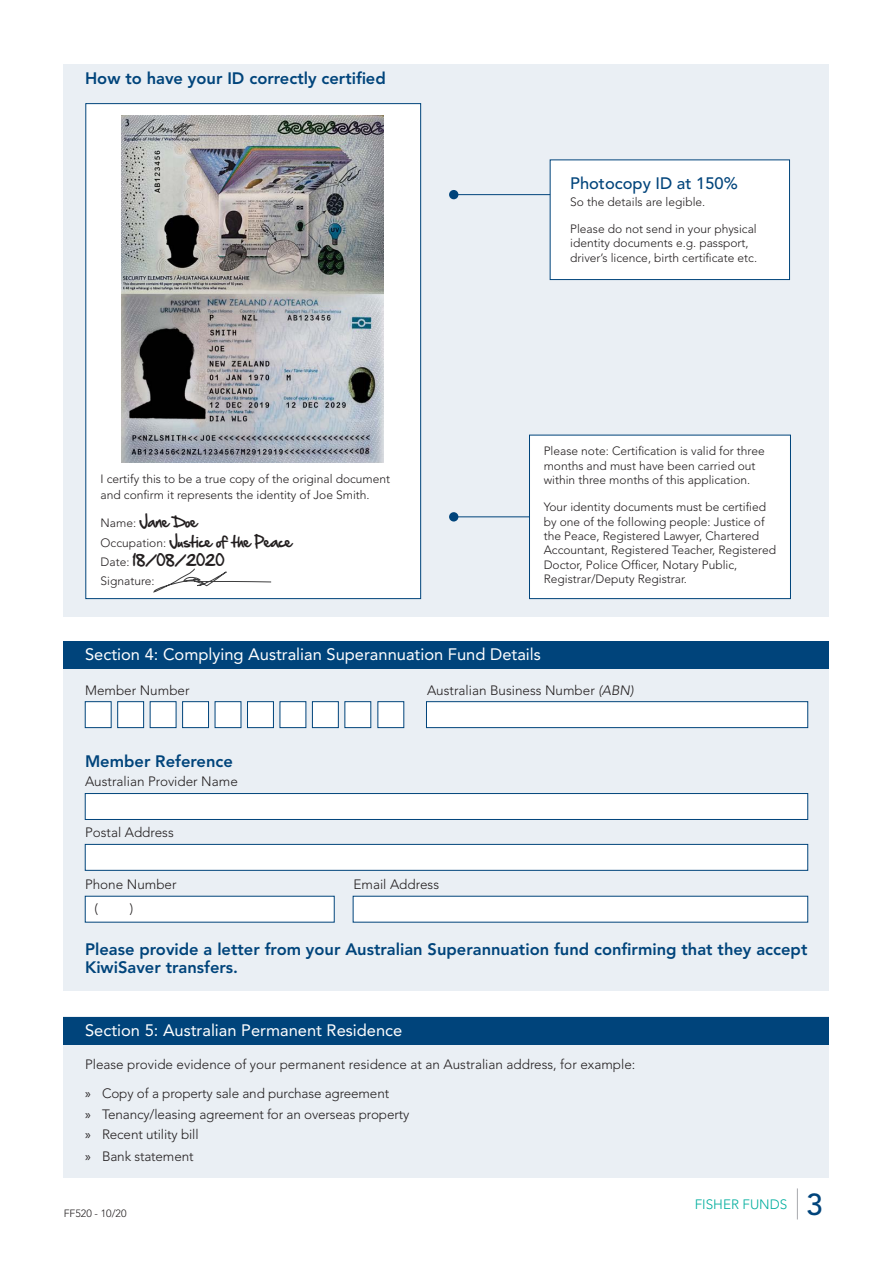
<style>
.page{position:relative;width:893px;height:1263px;background:#fff}
.page>*{position:absolute;margin:0;border:0;box-sizing:border-box;transform-origin:0 0}
.t1{font:500 30px "Avenir";color:#00447b}
.Field_Text{font:800 16.5px/18px "Avenir";color:#00447b}
.Section_Heading{font:16.5px "Avenir";color:#fff}
.Secondary_Sub_Headin{font:800 16.5px "Avenir";color:#00447b}
.Secondary_Sub_Headin-2{font:500 16.5px "Avenir";color:#00447b}
.Field_Text-2{font:300 13.5px "Avenir";color:#231f20}
.Body_Text{font:13.5px "Hand Of Sean";color:#231f20}
.t2{font:300 13.5px "Avenir";color:#00ae9e}
.Body_Text-2{font:300 13.5px "Avenir";color:#231f20}
.Body_Text-3{font:300 12px/14.4px "Avenir";color:#231f20}
.t3{font:300 10.5px "Avenir";color:#231f20}
.s1{font-family:"Avenir";font-weight:300;font-size:12px}
.s2{font-style:italic}
.s3{font-family:"Myriad Pro";font-weight:400}
</style>
<div class="page">
<hr style="left:797px;top:1188px;width:1px;height:31px;background:#a8a9ad">
<div style="left:64px;top:641px;width:765px;height:349px;background:#eaeff4"></div>
<div style="left:64px;top:641px;width:765px;height:27px;background:#00447b"></div>
<svg style="left:150px;top:701px;width:26px;height:27px"></svg>
<svg style="left:182px;top:701px;width:27px;height:27px"></svg>
<svg style="left:215px;top:701px;width:26px;height:27px"></svg>
<svg style="left:247px;top:701px;width:27px;height:27px"></svg>
<svg style="left:280px;top:701px;width:26px;height:27px"></svg>
<svg style="left:85px;top:701px;width:59px;height:27px;background:#dee6ed"></svg>
<svg style="left:312px;top:701px;width:59px;height:27px;background:#dee6ed"></svg>
<svg style="left:377px;top:701px;width:27px;height:27px"></svg>
<svg style="left:426px;top:701px;width:382px;height:27px;background:#ebf0f4"></svg>
<svg style="left:85px;top:793px;width:723px;height:27px;background:#ebf0f4"></svg>
<svg style="left:85px;top:844px;width:723px;height:27px;background:#ecf1f5"></svg>
<svg style="left:85px;top:896px;width:250px;height:26px;background:#f2f6f8"></svg>
<svg style="left:353px;top:896px;width:455px;height:26px;background:#f3f6f9"></svg>
<div style="left:64px;top:1017px;width:765px;height:161px;background:#eaeff4"></div>
<div style="left:64px;top:1017px;width:765px;height:27px;background:#00447b"></div>
<div style="left:64px;top:64px;width:765px;height:553px;background:#eaeff4"></div>
<hr style="left:455px;top:516px;width:116px;height:1px;background:#00447b">
<div style="left:449px;top:512px;width:9px;height:9px;background:#00447b;border-radius:50%"></div>
<div style="left:529px;top:435px;width:262px;height:164px;background:#fff;border:1px solid #00447b"></div>
<div style="left:85px;top:103px;width:336px;height:496px;background:#fff;border:1px solid #00447b"></div>
<svg style="left:153px;top:568px;width:119px;height:25px"></svg>
<hr style="left:455px;top:194px;width:116px;height:1px;background:#00447b">
<div style="left:449px;top:190px;width:9px;height:9px;background:#00447b;border-radius:50%"></div>
<div style="left:550px;top:159px;width:240px;height:121px;background:#fff;border:1px solid #00447b"></div>
<img style="left:121px;top:116px;width:262px;height:346px">
<p class="Secondary_Sub_Headin" style="left:85px;top:68px;width:302px">How to have your ID correctly certified</p>
<p class="Body_Text-3" style="left:101px;top:471px;width:291px;line-height:16.2px">I certify this to be a true copy of the original document and confirm it represents the identity of Joe Smith.</p>
<p class="Body_Text" style="left:101px;top:510px;width:98px"><span class="s1">Name:</span> Jane Doe</p>
<p class="Body_Text" style="left:101px;top:529px;width:193px"><span class="s1">Occupation:</span> Justice of the Peace</p>
<p class="Body_Text" style="left:101px;top:549px;width:125px"><span class="s1">Date:</span> 18/08/2020</p>
<p class="Body_Text-3" style="left:101px;top:574px;width:56px">Signature:</p>
<p class="Secondary_Sub_Headin-2" style="left:570px;top:174px;width:169px">Photocopy ID at 150%</p>
<p class="Body_Text-3" style="left:570px;top:194px;width:137px">So the details are legible.</p>
<p class="Body_Text-3" style="left:570px;top:222px;width:188px">Please do not send in your physical identity documents e.g. passport, driver’s licence, birth certificate etc.</p>
<p class="Body_Text-3" style="left:544px;top:444px;width:222px">Please note: Certification is valid for three months and must have been carried out within three months of this application.</p>
<p class="Body_Text-3" style="left:544px;top:500px;width:234px">Your identity documents must be certified by one of the following people: Justice of the Peace, Registered Lawyer, Chartered Accountant, Registered Teacher, Registered Doctor, Police Officer, Notary Public, Registrar/Deputy Registrar.</p>
<p class="Section_Heading" style="left:85px;top:645px;width:457px">Section 4: Complying Australian Superannuation Fund Details</p>
<p class="Field_Text-2" style="left:85px;top:682px;width:106px">Member Number</p>
<p class="Field_Text-2" style="left:427px;top:682px;width:208px">Australian Business Number <span class="s2">(ABN)</span></p>
<p class="Secondary_Sub_Headin" style="left:85px;top:752px;width:149px">Member Reference</p>
<p class="Field_Text-2" style="left:85px;top:773px;width:154px">Australian Provider Name</p>
<p class="Field_Text-2" style="left:85px;top:825px;width:90px">Postal Address</p>
<p class="Field_Text-2" style="left:85px;top:876px;width:93px">Phone Number</p>
<p class="Field_Text-2" style="left:354px;top:876px;width:87px">Email Address</p>
<p class="Body_Text-2" style="left:95px;top:900px;width:5px">(</p>
<p class="Body_Text-2" style="left:130px;top:900px;width:5px">)</p>
<p class="Field_Text" style="left:85px;top:940px;width:724px">Please provide a letter from your Australian Superannuation fund confirming that they accept<br>KiwiSaver transfers.</p>
<p class="Section_Heading" style="left:85px;top:1021px;width:319px">Section 5: Australian Permanent Residence</p>
<p class="Field_Text-2" style="left:85px;top:1057px;width:552px">Please provide evidence of your permanent residence at an Australian address, for example:</p>
<p class="Field_Text-2" style="left:85px;top:1086px;width:306px"><span class="s3">»</span> Copy of a property sale and purchase agreement</p>
<p class="Field_Text-2" style="left:85px;top:1106px;width:326px"><span class="s3">»</span> Tenancy/leasing agreement for an overseas property</p>
<p class="Field_Text-2" style="left:85px;top:1126px;width:115px"><span class="s3">»</span> Recent utility bill</p>
<p class="Field_Text-2" style="left:85px;top:1149px;width:110px"><span class="s3">»</span> Bank statement</p>
<p class="t3" style="left:64px;top:1207px;width:64px">FF520 - 10/20</p>
<p class="t2" style="left:695px;top:1196px;width:94px">FISHER FUNDS</p>
<h1 class="t1" style="left:806px;top:1187px;width:18px">3</h1>
</div>
